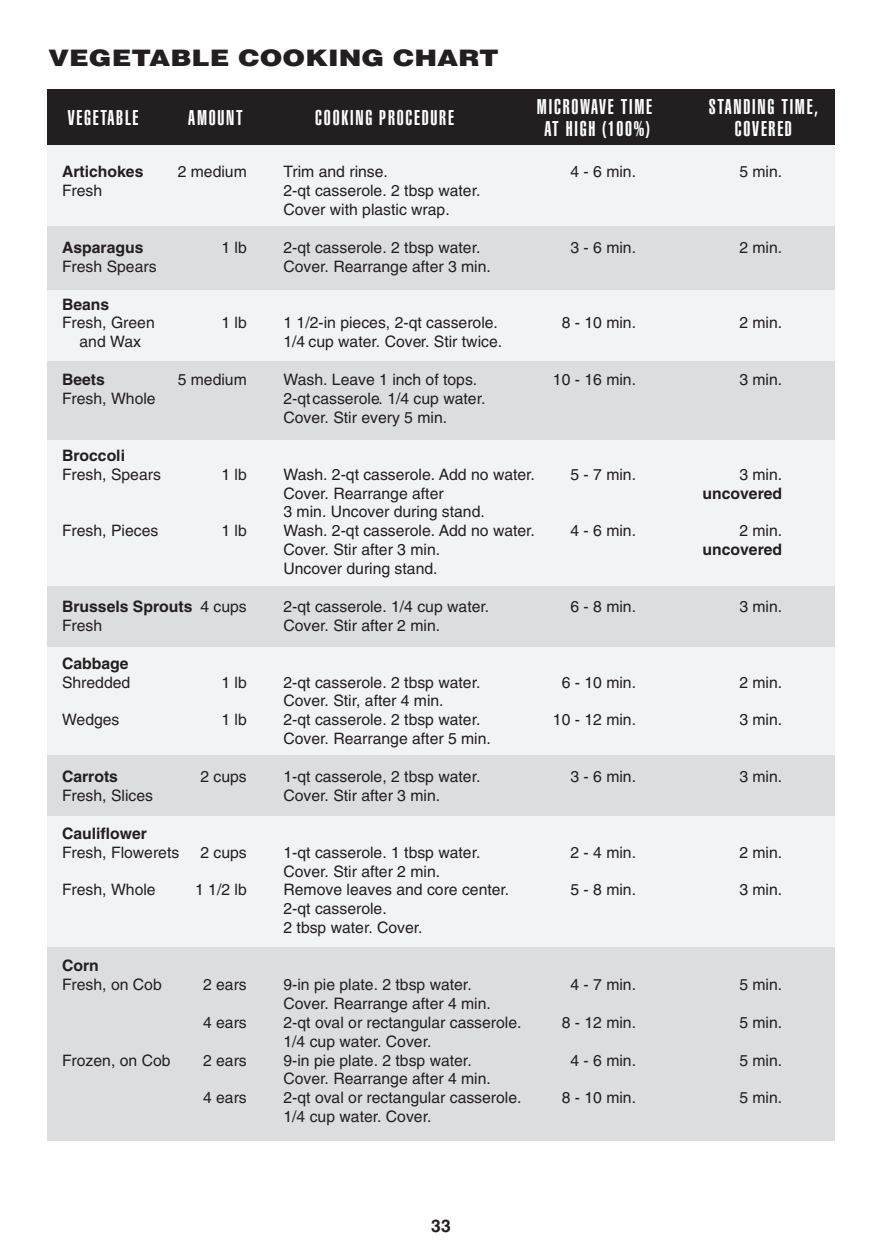
<style>
.page{position:relative;width:882px;height:1260px;background:#fff}
.page>*{position:absolute;margin:0;border:0;box-sizing:border-box;transform-origin:0 0}
.t1{font:900 22.75px "Helvetica";color:#231f20;scale:1.2 1}
.t2{font:900 extra-condensed 21px/21.9px "Helvetica";letter-spacing:.085em;color:#fff}
.t3{font:700 17.5px "Helvetica";color:#231f20}
.t4{font:15.75px/18.9px "Helvetica";color:#231f20}
.t5{font:700 15.75px "Helvetica";color:#231f20}
</style>
<div class="page">
<div style="left:47px;top:89px;width:788px;height:1045px;background:#f2f3f4"></div>
<div style="left:47px;top:89px;width:788px;height:56px;background:#231f20"></div>
<div style="left:47px;top:226px;width:788px;height:63px;background:#dcdddf"></div>
<div style="left:47px;top:361px;width:788px;height:78px;background:#dcdddf"></div>
<div style="left:47px;top:586px;width:788px;height:61px;background:#dcdddf"></div>
<div style="left:47px;top:756px;width:788px;height:60px;background:#dcdddf"></div>
<div style="left:47px;top:947px;width:788px;height:194px;background:#dcdddf"></div>
<h1 class="t1" style="left:48px;top:43px;width:36px">VEGETA</h1>
<h1 class="t1" style="left:170px;top:43px;width:93px">BLE COOKING</h1>
<h1 class="t1" style="left:393px;top:43px;width:36px">CHART</h1>
<h2 class="t2" style="left:68px;top:107px;width:34px">VEGETABLE</h2>
<h2 class="t2" style="left:188px;top:107px;width:19px">AMOUNT</h2>
<h2 class="t2" style="left:315px;top:107px;width:82px">COOKING PROCEDURE</h2>
<h2 class="t2" style="left:537px;top:96px;width:21px">MICROWA</h2>
<h2 class="t2" style="left:545px;top:96px;width:107px;text-indent:55px">VE TIME<br>AT HIGH (100%)</h2>
<h2 class="t2" style="left:709px;top:96px;width:18px">STANDIN</h2>
<h2 class="t2" style="left:735px;top:96px;width:85px;text-indent:33px">GTIME,<br>COVERED</h2>
<p class="t5" style="left:62px;top:162px;width:83px">Artichokes</p>
<p class="t4" style="left:62px;top:181px;width:42px">Fresh</p>
<p class="t5" style="left:62px;top:238px;width:83px">Asparagus</p>
<p class="t4" style="left:62px;top:257px;width:96px">Fresh Spears</p>
<p class="t5" style="left:62px;top:294px;width:49px">Beans</p>
<p class="t4" style="left:62px;top:313px;width:94px;text-align:center">Fresh, Green and Wax</p>
<p class="t5" style="left:62px;top:370px;width:44px">Beets</p>
<p class="t4" style="left:62px;top:389px;width:95px">Fresh, Whole</p>
<p class="t4" style="left:178px;top:162px;width:71px">2 medium</p>
<p class="t4" style="left:221px;top:238px;width:27px">1 lb</p>
<p class="t4" style="left:221px;top:313px;width:27px">1 lb</p>
<p class="t4" style="left:178px;top:370px;width:71px">5 medium</p>
<p class="t4" style="left:284px;top:162px;width:198px">Trim and rinse.<br>2-qt casserole. 2 tbsp water.<br>Cover with plastic wrap.</p>
<p class="t4" style="left:284px;top:238px;width:209px">2-qt casserole. 2 tbsp water.<br>Cover. Rearrange after 3 min.</p>
<p class="t4" style="left:284px;top:313px;width:220px">1 1/2-in pieces, 2-qt casserole.<br>1/4 cup water. Cover. Stir twice.</p>
<p class="t4" style="left:284px;top:370px;width:203px">Wash. Leave 1 inch of tops.<br>2-qt casserole. 1/4 cup water.<br>Cover. Stir every 5 min.</p>
<p class="t4" style="left:570px;top:162px;width:67px">4 - 6 min.</p>
<p class="t4" style="left:570px;top:238px;width:67px">3 - 6 min.</p>
<p class="t4" style="left:562px;top:313px;width:76px">8 - 10 min.</p>
<p class="t4" style="left:553px;top:370px;width:85px">10 - 16 min.</p>
<p class="t4" style="left:739px;top:162px;width:44px">5 min.</p>
<p class="t4" style="left:739px;top:238px;width:44px">2 min.</p>
<p class="t4" style="left:739px;top:313px;width:44px">2 min.</p>
<p class="t4" style="left:739px;top:370px;width:44px">3 min.</p>
<p class="t5" style="left:62px;top:446px;width:65px">Broccoli</p>
<p class="t4" style="left:62px;top:465px;width:100px">Fresh, Spears</p>
<p class="t4" style="left:62px;top:521px;width:98px">Fresh, Pieces</p>
<p class="t4" style="left:221px;top:465px;width:27px">1 lb</p>
<p class="t4" style="left:221px;top:521px;width:27px">1 lb</p>
<p class="t5" style="left:62px;top:597px;width:132px">Brussels Sprouts</p>
<p class="t4" style="left:62px;top:616px;width:42px">Fresh</p>
<p class="t5" style="left:62px;top:653px;width:68px">Cabbage</p>
<p class="t4" style="left:62px;top:673px;width:70px">Shredded</p>
<p class="t4" style="left:62px;top:710px;width:59px">Wedges</p>
<p class="t4" style="left:200px;top:597px;width:48px">4 cups</p>
<p class="t4" style="left:221px;top:673px;width:27px">1 lb</p>
<p class="t4" style="left:221px;top:710px;width:27px">1 lb</p>
<p class="t5" style="left:62px;top:767px;width:58px">Carrots</p>
<p class="t4" style="left:62px;top:786px;width:93px">Fresh, Slices</p>
<p class="t5" style="left:62px;top:824px;width:86px">Cauliflower</p>
<p class="t4" style="left:62px;top:843px;width:119px">Fresh, Flowerets</p>
<p class="t4" style="left:62px;top:880px;width:95px">Fresh, Whole</p>
<p class="t4" style="left:200px;top:767px;width:48px">2 cups</p>
<p class="t4" style="left:200px;top:843px;width:48px">2 cups</p>
<p class="t4" style="left:195px;top:880px;width:53px">1 1/2 lb</p>
<p class="t5" style="left:62px;top:956px;width:38px">Corn</p>
<p class="t4" style="left:62px;top:975px;width:101px">Fresh, on Cob</p>
<p class="t4" style="left:62px;top:1051px;width:110px">Frozen, on Cob</p>
<p class="t4" style="left:203px;top:975px;width:45px">2 ears</p>
<p class="t4" style="left:203px;top:1013px;width:45px">4 ears</p>
<p class="t4" style="left:203px;top:1051px;width:45px">2 ears</p>
<p class="t4" style="left:203px;top:1088px;width:45px">4 ears</p>
<p class="t4" style="left:284px;top:465px;width:253px">Wash. 2-qt casserole. Add no water.<br>Cover. Rearrange after<br>3 min. Uncover during stand.<br>Wash. 2-qt casserole. Add no water.<br>Cover. Stir after 3 min.<br>Uncover during stand.</p>
<p class="t4" style="left:284px;top:597px;width:207px">2-qt casserole. 1/4 cup water.<br>Cover. Stir after 2 min.</p>
<p class="t4" style="left:284px;top:673px;width:209px">2-qt casserole. 2 tbsp water.<br>Cover. Stir, after 4 min.<br>2-qt casserole. 2 tbsp water.<br>Cover. Rearrange after 5 min.</p>
<p class="t4" style="left:284px;top:767px;width:198px">1-qt casserole, 2 tbsp water.<br>Cover. Stir after 3 min.</p>
<p class="t4" style="left:284px;top:843px;width:227px">1-qt casserole. 1 tbsp water.<br>Cover. Stir after 2 min.<br>Remove leaves and core center.<br>2-qt casserole.<br>2 tbsp water. Cover.</p>
<p class="t4" style="left:284px;top:975px;width:240px">9-in pie plate. 2 tbsp water.<br>Cover. Rearrange after 4 min.<br>2-qt oval or rectangular casserole.<br>1/4 cup water. Cover.<br>9-in pie plate. 2 tbsp water.<br>Cover. Rearrange after 4 min.<br>2-qt oval or rectangular casserole.<br>1/4 cup water. Cover.</p>
<p class="t4" style="left:570px;top:465px;width:67px">5 - 7 min.</p>
<p class="t4" style="left:570px;top:521px;width:67px">4 - 6 min.</p>
<p class="t4" style="left:570px;top:597px;width:67px">6 - 8 min.</p>
<p class="t4" style="left:562px;top:673px;width:76px">6 - 10 min.</p>
<p class="t4" style="left:553px;top:710px;width:85px">10 - 12 min.</p>
<p class="t4" style="left:570px;top:767px;width:67px">3 - 6 min.</p>
<p class="t4" style="left:570px;top:843px;width:67px">2 - 4 min.</p>
<p class="t4" style="left:570px;top:880px;width:67px">5 - 8 min.</p>
<p class="t4" style="left:570px;top:975px;width:67px">4 - 7 min.</p>
<p class="t4" style="left:562px;top:1013px;width:76px">8 - 12 min.</p>
<p class="t4" style="left:570px;top:1051px;width:67px">4 - 6 min.</p>
<p class="t4" style="left:562px;top:1088px;width:76px">8 - 10 min.</p>
<p class="t3" style="left:431px;top:1215px;width:21px">33</p>
<p class="t4" style="left:739px;top:465px;width:44px">3 min.</p>
<p class="t5" style="left:703px;top:483px;width:81px">uncovered</p>
<p class="t4" style="left:739px;top:521px;width:44px">2 min.</p>
<p class="t5" style="left:703px;top:540px;width:81px">uncovered</p>
<p class="t4" style="left:739px;top:597px;width:44px">3 min.</p>
<p class="t4" style="left:739px;top:673px;width:44px">2 min.</p>
<p class="t4" style="left:739px;top:710px;width:44px">3 min.</p>
<p class="t4" style="left:739px;top:767px;width:44px">3 min.</p>
<p class="t4" style="left:739px;top:843px;width:44px">2 min.</p>
<p class="t4" style="left:739px;top:880px;width:44px">3 min.</p>
<p class="t4" style="left:739px;top:975px;width:44px">5 min.</p>
<p class="t4" style="left:739px;top:1013px;width:44px">5 min.</p>
<p class="t4" style="left:739px;top:1051px;width:44px">5 min.</p>
<p class="t4" style="left:739px;top:1088px;width:44px">5 min.</p>
</div>
